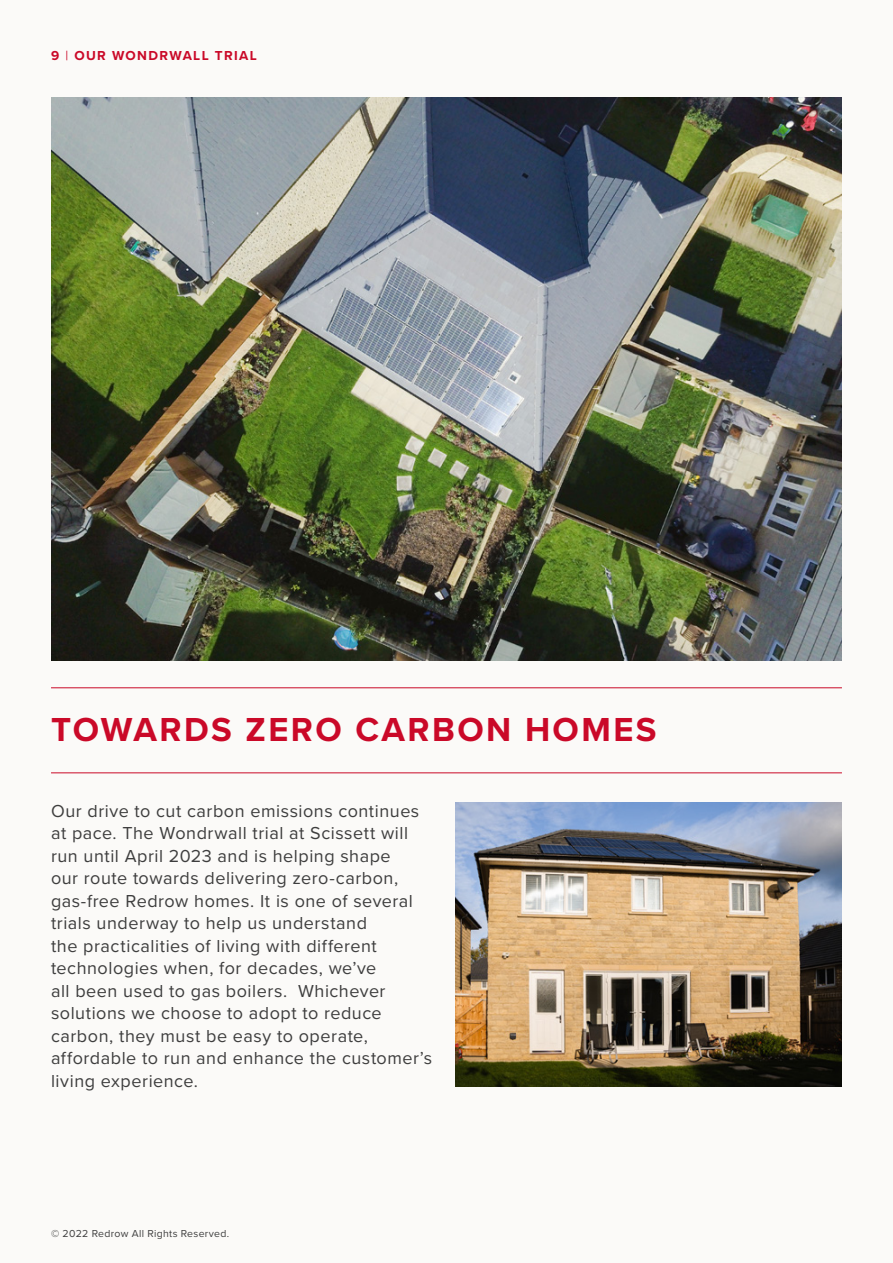
<style>
.page{position:relative;width:893px;height:1263px;background:#fbfaf8}
.page>*{position:absolute;margin:0;border:0;box-sizing:border-box;transform-origin:0 0}
.t1{font:700 34.5px "Proxima Nova";letter-spacing:.07em;color:#ca0928}
.t2{font:18px/22.5px "Proxima Nova";letter-spacing:.03em;color:#3e3e3e}
.t3{font:700 13.5px "Proxima Nova";letter-spacing:.1em;color:#ca0928}
.t4{font:10.5px "Proxima Nova";letter-spacing:.03em;color:#3e3e3e}
.s1{font-weight:400}
</style>
<div class="page">
<hr style="left:51px;top:773px;width:791px;height:1px;background:#ca0928">
<hr style="left:51px;top:687px;width:791px;height:1px;background:#ca0928">
<img style="left:52px;top:98px;width:790px;height:563px">
<img style="left:455px;top:802px;width:387px;height:285px">
<p class="t3" style="left:51px;top:45px;width:207px">9 <span class="s1">|</span> OUR WONDRWALL TRIAL</p>
<h1 class="t1" style="left:51px;top:704px;width:607px">TOWARDS ZERO CARBON HOMES</h1>
<p class="t2" style="left:51px;top:799px;width:383px">Our drive to cut carbon emissions continues at pace. The Wondrwall trial at Scissett will run until April 2023 and is helping shape<br>our route towards delivering zero-carbon, gas-free Redrow homes. It is one of several trials underway to help us understand<br>the practicalities of living with different technologies when, for decades, we’ve<br>all been used to gas boilers. Whichever solutions we choose to adopt to reduce carbon, they must be easy to operate, affordable to run and enhance the customer’s living experience.</p>
<p class="t4" style="left:51px;top:1226px;width:180px">© 2022 Redrow All Rights Reserved.</p>
</div>
